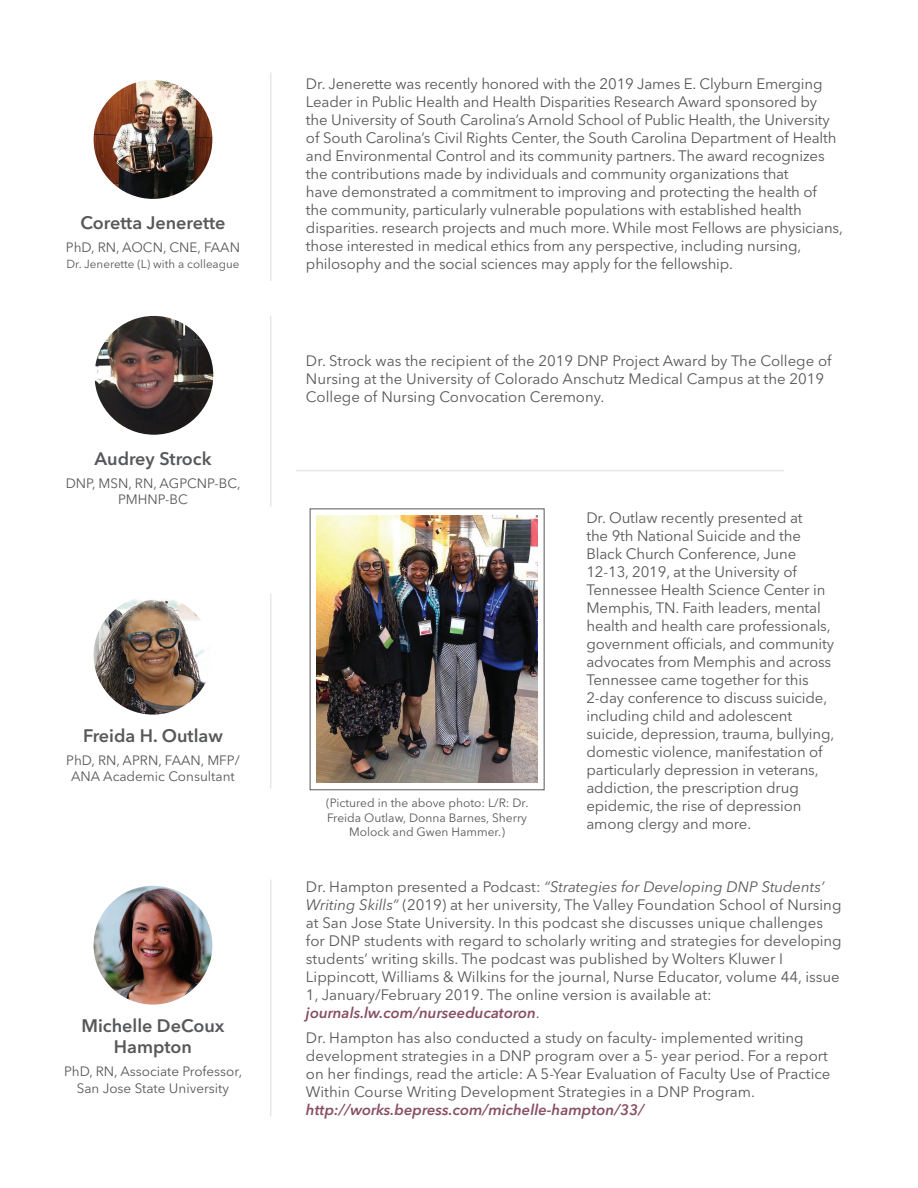
<style>
.page{position:relative;width:918px;height:1188px;background:#fff}
.page>*{position:absolute;margin:0;border:0;box-sizing:border-box;transform-origin:0 0}
.Heading{font:600 18px/21.6px "Avenir Next LT Pro";color:#57585a;text-align:center}
.copy{font:15px/18px "Avenir Next LT Pro";letter-spacing:-.01em;color:#57585a}
.Heading-2{font:15px/18px "Avenir Next LT Pro";letter-spacing:-.01em;color:#57585a}
.copy-2{font:italic 600 15px "Avenir Next LT Pro";color:#874e64}
.Heading-3{font:13.5px/16.2px "Avenir Next LT Pro";color:#57585a;text-align:center}
.Subheading{font:13.5px "Avenir Next LT Pro";color:#57585a}
.copy-3{font:12px/14.4px "Avenir Next LT Pro";color:#57585a;text-align:center}
.Subheading-2{font:11.7px "Avenir Next LT Pro";color:#57585a}
.s1{font-style:italic}
.s2{font-weight:400;font-style:normal;color:#57585a}
</style>
<div class="page">
<img style="left:94px;top:80px;width:118px;height:119px;border-radius:59px">
<hr style="left:270px;top:72px;width:1px;height:209px;background:#231f20">
<img style="left:95px;top:316px;width:118px;height:119px;border-radius:59px">
<hr style="left:270px;top:593px;width:1px;height:196px;background:#231f20">
<img style="left:94px;top:886px;width:118px;height:119px;border-radius:59px">
<hr style="left:270px;top:880px;width:1px;height:236px;background:#231f20">
<hr style="left:270px;top:316px;width:1px;height:191px;background:#231f20">
<img style="left:317px;top:516px;width:221px;height:267px">
<hr style="left:296px;top:470px;width:488px;height:1px;background:#231f20">
<img style="left:94px;top:596px;width:118px;height:119px;border-radius:59px">
<p class="Heading" style="left:81px;top:212px;width:146px">Coretta Jenerette</p>
<p class="Subheading" style="left:66px;top:239px;width:176px">PhD, RN, AOCN, CNE, FAAN</p>
<p class="Subheading-2" style="left:66px;top:257px;width:175px">Dr. Jenerette (L) with a colleague</p>
<p class="Heading" style="left:95px;top:448px;width:118px">Audrey Strock</p>
<p class="Heading-3" style="left:66px;top:475px;width:176px">DNP, MSN, RN, AGPCNP-BC,<br>PMHNP-BC</p>
<p class="Heading" style="left:83px;top:725px;width:141px">Freida H. Outlaw</p>
<p class="Heading-3" style="left:66px;top:752px;width:175px">PhD, RN, APRN, FAAN, MFP/<br>ANA Academic Consultant</p>
<p class="Heading" style="left:82px;top:1015px;width:145px">Michelle DeCoux<br>Hampton</p>
<p class="Heading-3" style="left:64px;top:1064px;width:180px">PhD, RN, Associate Professor,<br>San Jose State University</p>
<p class="Heading-2" style="left:306px;top:75px;width:539px">Dr. Jenerette was recently honored with the 2019 James E. Clyburn Emerging Leader in Public Health and Health Disparities Research Award sponsored by<br>the University of South Carolina’s Arnold School of Public Health, the University of South Carolina’s Civil Rights Center, the South Carolina Department of Health and Environmental Control and its community partners. The award recognizes the contributions made by individuals and community organizations that<br>have demonstrated a commitment to improving and protecting the health of<br>the community, particularly vulnerable populations with established health disparities. research projects and much more. While most Fellows are physicians, those interested in medical ethics from any perspective, including nursing, philosophy and the social sciences may apply for the fellowship.</p>
<p class="Heading-2" style="left:306px;top:352px;width:527px">Dr. Strock was the recipient of the 2019 DNP Project Award by The College of<br>Nursing at the University of Colorado Anschutz Medical Campus at the 2019<br>College of Nursing Convocation Ceremony.</p>
<p class="copy-3" style="left:326px;top:796px;width:204px">(Pictured in the above photo: L/R: Dr.<br>Freida Outlaw, Donna Barnes, Sherry<br>Molock and Gwen Hammer.)</p>
<p class="copy" style="left:586px;top:509px;width:249px">Dr. Outlaw recently presented at<br>the 9th National Suicide and the Black Church Conference, June 12-13, 2019, at the University of Tennessee Health Science Center in Memphis, TN. Faith leaders, mental health and health care professionals, government officials, and community advocates from Memphis and across Tennessee came together for this 2-day conference to discuss suicide, including child and adolescent suicide, depression, trauma, bullying, domestic violence, manifestation of particularly depression in veterans, addiction, the prescription drug epidemic, the rise of depression among clergy and more.</p>
<p class="copy" style="left:306px;top:878px;width:537px">Dr. Hampton presented a Podcast: <span class="s1">“Strategies for Developing DNP Students’ Writing Skills”</span> (2019) at her university, The Valley Foundation School of Nursing at San Jose State University. In this podcast she discusses unique challenges for DNP students with regard to scholarly writing and strategies for developing students’ writing skills. The podcast was published by Wolters Kluwer I Lippincott, Williams &amp; Wilkins for the journal, Nurse Educator, volume 44, issue 1, January/February 2019. The online version is available at:</p>
<p class="copy-2" style="left:306px;top:1004px;width:235px">journals.lw.com/nurseeducatoron<span class="s2">.</span></p>
<p class="copy" style="left:306px;top:1029px;width:526px">Dr. Hampton has also conducted a study on faculty- implemented writing development strategies in a DNP program over a 5- year period. For a report on her findings, read the article: A 5-Year Evaluation of Faculty Use of Practice Within Course Writing Development Strategies in a DNP Program.</p>
<p class="copy-2" style="left:306px;top:1101px;width:340px">http://works.bepress.com/michelle-hampton/33/</p>
</div>
